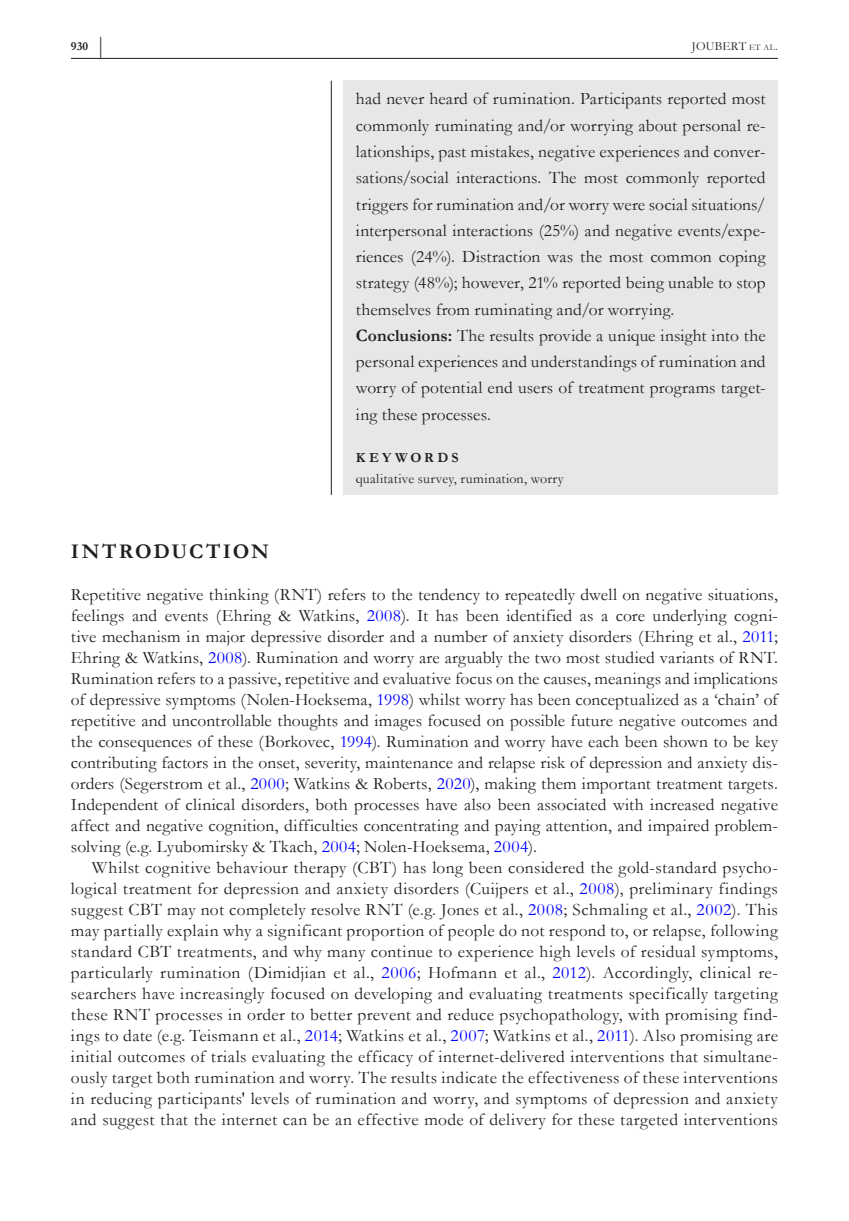
<style>
.page{position:relative;width:849px;height:1221px;background:#fff}
.page>*{position:absolute;margin:0;border:0;box-sizing:border-box;transform-origin:0 0}
.t1{font:700 21px "Garamond";letter-spacing:.085em;color:#231f20}
.t2{font:17.5px/21px "Garamond";letter-spacing:.01em;color:#231f20;text-align:justify}
.t3{font:14px "Garamond";letter-spacing:.025em;color:#231f20}
.t4{font:700 14px "Garamond";letter-spacing:.23em;color:#231f20}
.t5{font:12.25px "Garamond";letter-spacing:.005em;color:#231f20}
.t6{font:700 12.25px "Garamond";color:#231f20}
.s1{font-size:23.62px}
.s2{font-size:8.58px}
.s3{font-style:inherit}
.s4{font-weight:700}
.s5{color:#00f}
</style>
<div class="page">
<hr style="left:71px;top:58px;width:706px;height:1px;background:#231f20">
<div style="left:343px;top:81px;width:434px;height:414px;background:#e6e7e9"></div>
<hr style="left:331px;top:81px;width:1px;height:414px;background:#231f20">
<p class="t6" style="left:71px;top:38px;width:34px">930 <span class="s1">|</span></p>
<p class="t5" style="left:691px;top:38px;width:87px">JOUBERT <span class="s2">et al</span><span class="s3">.</span></p>
<p class="t2" style="left:356px;top:85px;width:411px;line-height:26.2px;text-align:left">had never heard of rumination. Participants reported most commonly ruminating and/or worrying about personal re&shy;lationships, past mistakes, negative experiences and conver&shy;sations/social interactions. The most commonly reported triggers for rumination and/or worry were social situations/ interpersonal interactions (25%) and negative events/expe&shy;riences (24%). Distraction was the most common coping strategy (48%); however, 21% reported being unable to stop themselves from ruminating and/or worrying.<br><span class="s4">Conclusions:</span> The results provide a unique insight into the personal experiences and understandings of rumination and worry of potential end users of treatment programs target&shy;ing these processes.</p>
<p class="t4" style="left:356px;top:447px;width:104px">KEYWORDS</p>
<p class="t3" style="left:356px;top:469px;width:209px">qualitative survey, rumination, worry</p>
<p class="t1" style="left:71px;top:537px;width:199px">INTRODUCTION</p>
<p class="t2" style="left:71px;top:583px;width:708px">Repetitive negative thinking (RNT) refers to the tendency to repeatedly dwell on negative situations, feelings and events (Ehring &amp; Watkins, <span class="s5">2008</span>). It has been identified as a core underlying cogni&shy;tive mechanism in major depressive disorder and a number of anxiety disorders (Ehring et al., <span class="s5">2011</span>; Ehring &amp; Watkins, <span class="s5">2008</span>). Rumination and worry are arguably the two most studied variants of RNT.<br>Rumination refers to a passive, repetitive and evaluative focus on the causes, meanings and implications of depressive symptoms (Nolen-Hoeksema, <span class="s5">1998</span>) whilst worry has been conceptualized as a ‘chain’ of repetitive and uncontrollable thoughts and images focused on possible future negative outcomes and the consequences of these (Borkovec, <span class="s5">1994</span>). Rumination and worry have each been shown to be key contributing factors in the onset, severity, maintenance and relapse risk of depression and anxiety dis&shy;orders (Segerstrom et al., <span class="s5">2000</span>; Watkins &amp; Roberts, <span class="s5">2020</span>), making them important treatment targets.<br>Independent of clinical disorders, both processes have also been associated with increased negative affect and negative cognition, difficulties concentrating and paying attention, and impaired problem&shy;solving (e.g. Lyubomirsky &amp; Tkach, <span class="s5">2004</span>; Nolen-Hoeksema, <span class="s5">2004</span>).</p>
<p class="t2" style="left:71px;top:856px;width:708px;text-indent:21px">Whilst cognitive behaviour therapy (CBT) has long been considered the gold-standard psycho&shy;logical treatment for depression and anxiety disorders (Cuijpers et al., <span class="s5">2008</span>), preliminary findings suggest CBT may not completely resolve RNT (e.g. Jones et al., <span class="s5">2008</span>; Schmaling et al., <span class="s5">2002</span>). This may partially explain why a significant proportion of people do not respond to, or relapse, following standard CBT treatments, and why many continue to experience high levels of residual symptoms, particularly rumination (Dimidjian et al., <span class="s5">2006</span>; Hofmann et al., <span class="s5">2012</span>). Accordingly, clinical re&shy;searchers have increasingly focused on developing and evaluating treatments specifically targeting these RNT processes in order to better prevent and reduce psychopathology, with promising find&shy;ings to date (e.g. Teismann et al., <span class="s5">2014</span>; Watkins et al., <span class="s5">2007</span>; Watkins et al., <span class="s5">2011</span>). Also promising are initial outcomes of trials evaluating the efficacy of internet-delivered interventions that simultane&shy;ously target both rumination and worry. The results indicate the effectiveness of these interventions in reducing participants' levels of rumination and worry, and symptoms of depression and anxiety and suggest that the internet can be an effective mode of delivery for these targeted interventions</p>
</div>
